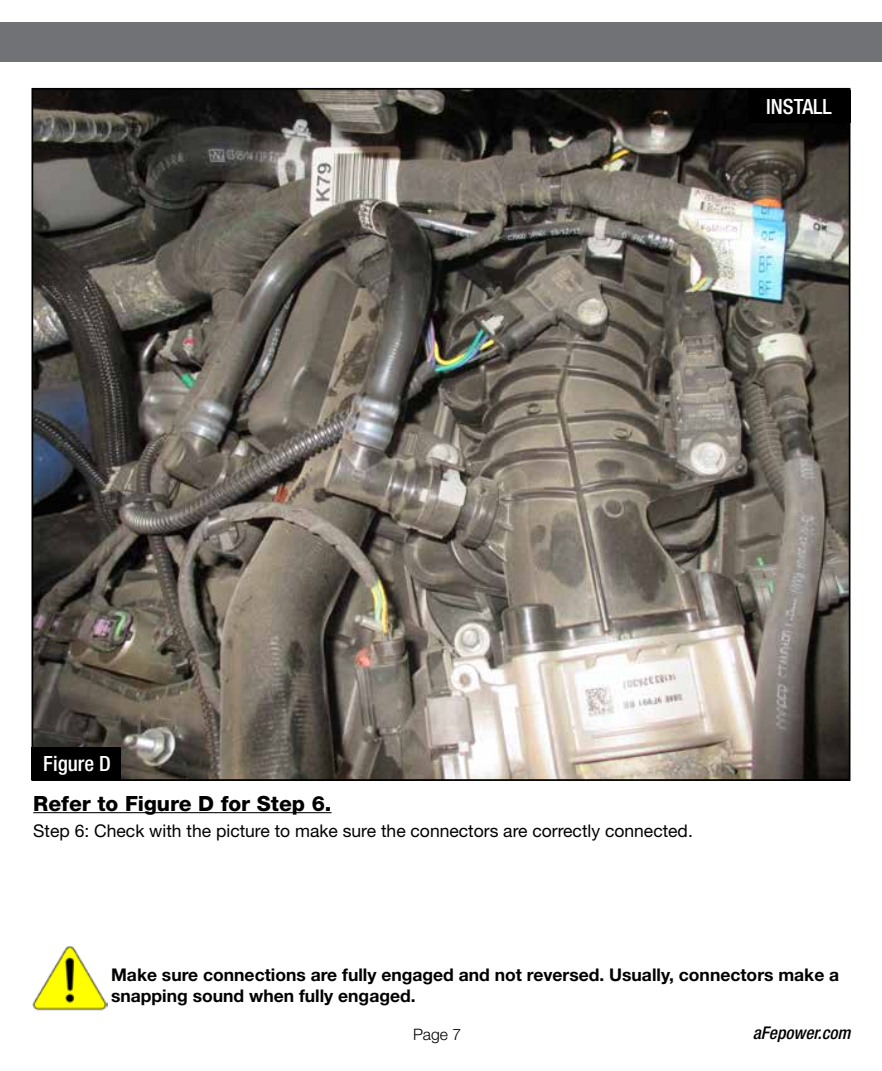
<style>
.page{position:relative;width:882px;height:1071px;background:#fff}
.page>*{position:absolute;margin:0;border:0;box-sizing:border-box;transform-origin:0 0}
.t1{font:800 21px "Helvetica Neue";color:#000}
.t2{font:500 condensed 21px "Helvetica Neue";color:#fff}
.t3{font:700 17.5px/21px "Helvetica Neue";color:#000}
.t4{font:17.5px "Helvetica Neue";color:#000}
.t5{font:italic 500 condensed 17.5px "Helvetica Neue";color:#000}
.t6{font:300 15.75px "Helvetica Neue";color:#000}
</style>
<div class="page">
<img style="left:32px;top:946px;width:76px;height:65px">
<div style="left:0;top:23px;width:882px;height:39px;background:#717275"></div>
<img style="left:35px;top:91px;width:812px;height:687px">
<hr style="left:33px;top:812px;width:299px;height:1px;background:#000">
<div style="left:32px;top:747px;width:89px;height:33px;background:#000"></div>
<div style="left:748px;top:90px;width:102px;height:33px;background:#000"></div>
<p class="t2" style="left:766px;top:94px;width:67px">INSTALL</p>
<p class="t2" style="left:43px;top:751px;width:69px">Figure D</p>
<p class="t1" style="left:33px;top:791px;width:300px">Refer to Figure D for Step 6.</p>
<p class="t4" style="left:33px;top:820px;width:661px">Step 6: Check with the picture to make sure the connectors are correctly connected.</p>
<p class="t3" style="left:111px;top:963px;width:730px">Make sure connections are fully engaged and not reversed. Usually, connectors make a snapping sound when fully engaged.</p>
<p class="t6" style="left:413px;top:1024px;width:50px">Page 7</p>
<p class="t5" style="left:753px;top:1023px;width:99px">aFepower.com</p>
</div>
